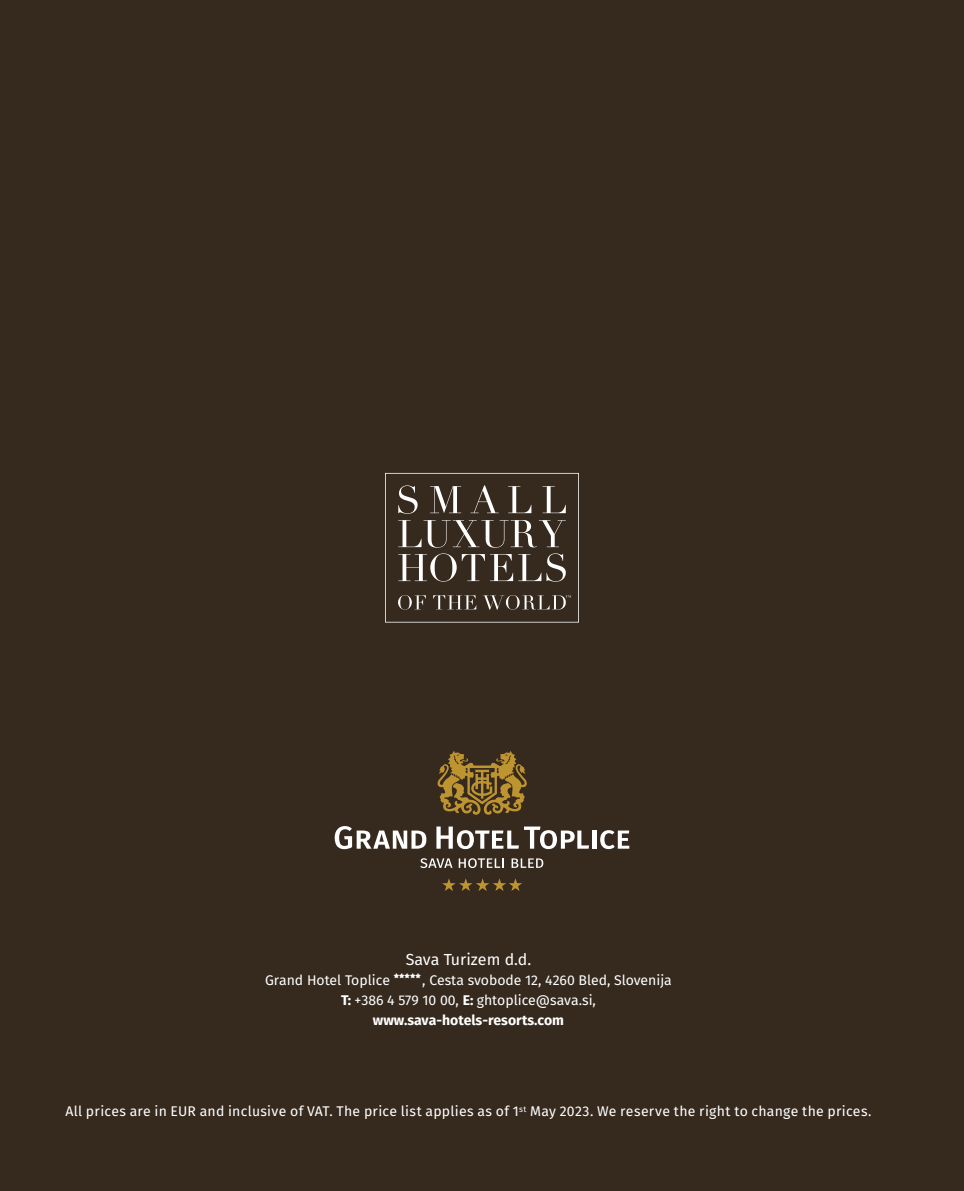
<style>
.page{position:relative;width:964px;height:1191px;background:#36291e}
.page>*{position:absolute;margin:0;border:0;box-sizing:border-box;transform-origin:0 0}
.t1{font:16px "Fira Sans";color:#fff}
.t2{font:14px "Fira Sans";letter-spacing:.01em;color:#fff}
.t3{font:700 14px "Fira Sans";color:#fff}
.s1{font-weight:700}
</style>
<div class="page">
<svg style="left:385px;top:473px;width:194px;height:149px"></svg>
<svg style="left:335px;top:826px;width:91px;height:23px"></svg>
<svg style="left:436px;top:826px;width:153px;height:23px"></svg>
<hr style="left:592px;top:830px;width:4px;height:18px;background:#fff">
<svg style="left:600px;top:830px;width:29px;height:19px"></svg>
<svg style="left:420px;top:858px;width:32px;height:10px"></svg>
<svg style="left:459px;top:858px;width:45px;height:10px"></svg>
<svg style="left:511px;top:858px;width:32px;height:10px"></svg>
<svg style="left:437px;top:751px;width:90px;height:64px"></svg>
<svg style="left:442px;top:878px;width:80px;height:13px"></svg>
<p class="t1" style="left:406px;top:948px;width:127px">Sava Turizem d.d.</p>
<p class="t2" style="left:265px;top:970px;width:126px">Grand Hotel Toplice</p>
<p class="t2" style="left:422px;top:970px;width:251px">, Cesta svobode 12, 4260 Bled, Slovenija</p>
<p class="t2" style="left:341px;top:990px;width:256px"><span class="s1">T:</span> +386 4 579 10 00, <span class="s1">E:</span> ghtoplice@sava.si,</p>
<p class="t3" style="left:373px;top:1010px;width:193px">www.sava-hotels-resorts.com</p>
<p class="t2" style="left:65px;top:1101px;width:807px">All prices are in EUR and inclusive of VAT. The price list applies as of 1<sup>st</sup> May 2023. We reserve the right to change the prices.</p>
</div>
